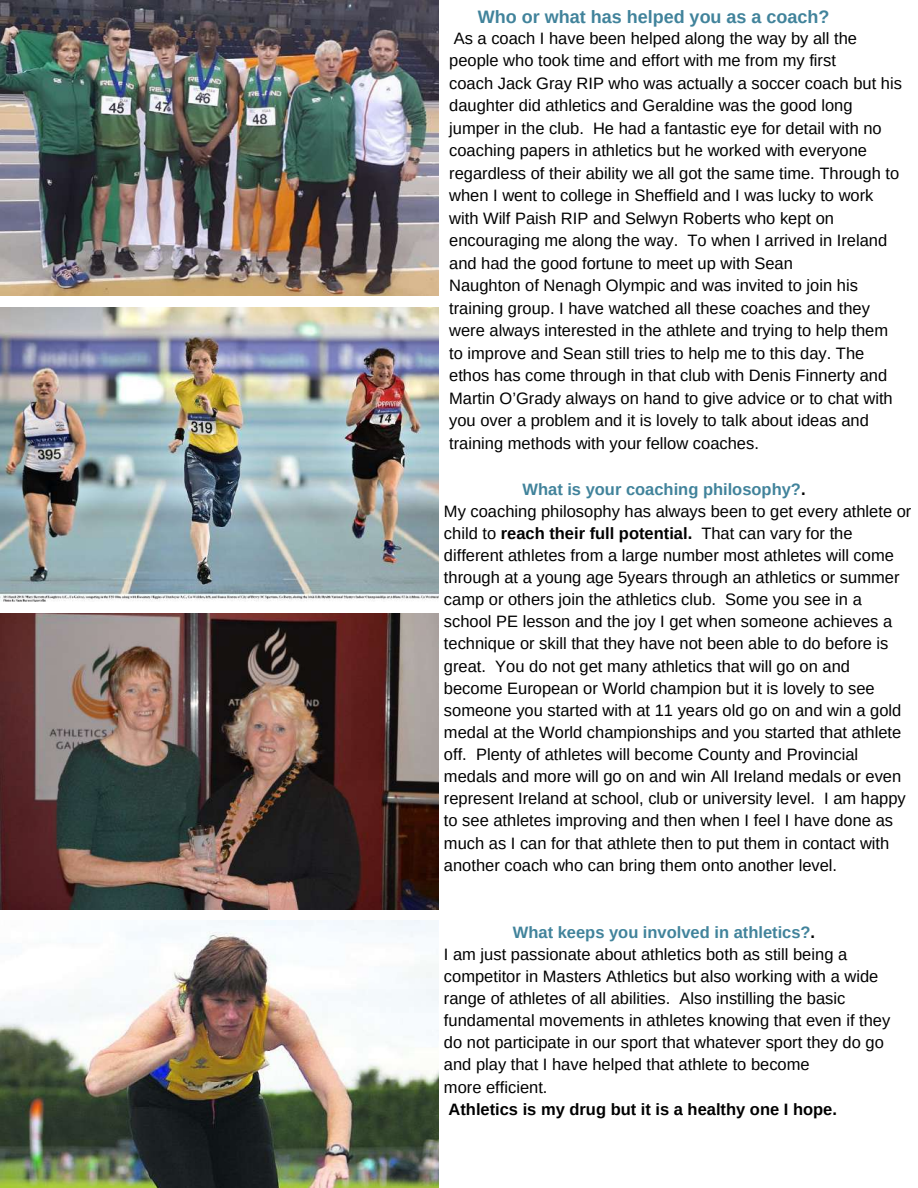
<style>
.page{position:relative;width:918px;height:1188px;background:#fff}
.page>*{position:absolute;margin:0;border:0;box-sizing:border-box;transform-origin:0 0}
.t1{font:700 18px "Arimo";color:#41839b}
.t2{font:16.5px/22px "Arimo";color:#000}
.t3{font:700 16.5px "Arimo";color:#000}
.s1{font-weight:700;color:#41839b}
.s2{font-weight:700}
</style>
<div class="page">
<img style="left:0;top:613px;width:439px;height:296px">
<img style="left:0;top:0;width:439px;height:295px">
<img style="left:0;top:920px;width:439px;height:268px">
<img style="left:0;top:307px;width:439px;height:295px">
<p class="t1" style="left:478px;top:7px;width:353px">Who or what has helped you as a coach?</p>
<p class="t2" style="left:449px;top:27px;width:454px;line-height:22.5px">As a coach I have been helped along the way by all the people who took time and effort with me from my first<br>coach Jack Gray RIP who was actually a soccer coach but his daughter did athletics and Geraldine was the good long jumper in the club. He had a fantastic eye for detail with no coaching papers in athletics but he worked with everyone regardless of their ability we all got the same time. Through to when I went to college in Sheffield and I was lucky to work with Wilf Paish RIP and Selwyn Roberts who kept on encouraging me along the way. To when I arrived in Ireland and had the good fortune to meet up with Sean<br>Naughton of Nenagh Olympic and was invited to join his training group. I have watched all these coaches and they were always interested in the athlete and trying to help them to improve and Sean still tries to help me to this day. The ethos has come through in that club with Denis Finnerty and Martin O’Grady always on hand to give advice or to chat with you over a problem and it is lovely to talk about ideas and training methods with your fellow coaches.</p>
<p class="t2" style="left:444px;top:478px;width:469px;text-indent:79px"><span class="s1">What is your coaching philosophy?</span><span class="s2">.<br></span>My coaching philosophy has always been to get every athlete or child to <span class="s2">reach their full potential.</span> That can vary for the different athletes from a large number most athletes will come through at a young age 5years through an athletics or summer camp or others join the athletics club. Some you see in a school PE lesson and the joy I get when someone achieves a technique or skill that they have not been able to do before is great. You do not get many athletics that will go on and become European or World champion but it is lovely to see someone you started with at 11 years old go on and win a gold medal at the World championships and you started that athlete off. Plenty of athletes will become County and Provincial medals and more will go on and win All Ireland medals or even represent Ireland at school, club or university level. I am happy to see athletes improving and then when I feel I have done as much as I can for that athlete then to put them in contact with another coach who can bring them onto another level.</p>
<p class="t2" style="left:444px;top:921px;width:448px;text-indent:69px"><span class="s1">What keeps you involved in athletics?</span><span class="s2">.<br></span>I am just passionate about athletics both as still being a competitor in Masters Athletics but also working with a wide range of athletes of all abilities. Also instilling the basic fundamental movements in athletes knowing that even if they do not participate in our sport that whatever sport they do go and play that I have helped that athlete to become<br>more efficient.</p>
<p class="t3" style="left:449px;top:1100px;width:390px">Athletics is my drug but it is a healthy one I hope.</p>
</div>
